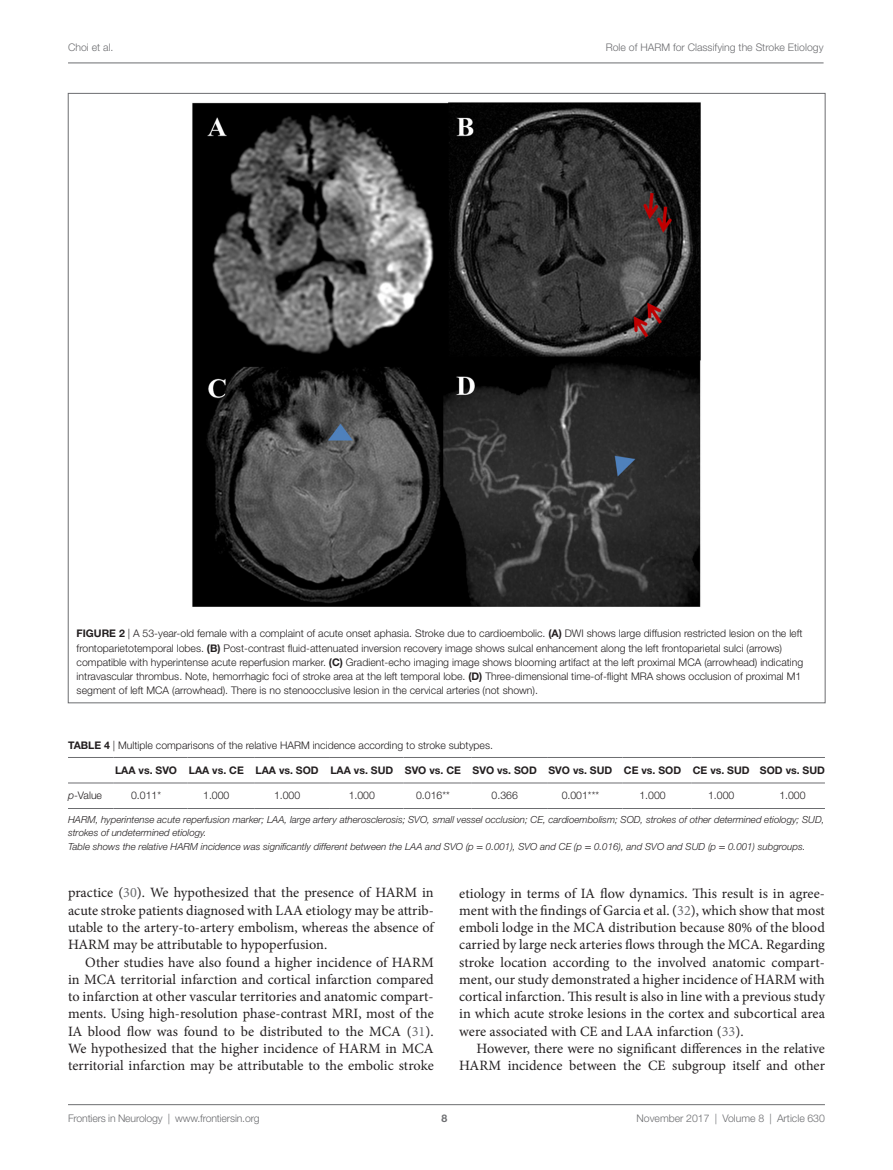
<style>
.page{position:relative;width:893px;height:1170px;background:#fff}
.page>*{position:absolute;margin:0;border:0;box-sizing:border-box;transform-origin:0 0}
.t1{font:14.25px/17.2px "Minion Pro";color:#231f20;text-align:justify}
.t2{font:300 10.5px/14.2px "Helvetica Neue LT Std";color:#231f20}
.t3{font:300 10.5px "Helvetica Neue LT Std";color:#6c6d70}
.t4{font:700 10.5px "Helvetica Neue LT Std";color:#231f20}
.t5{font:700 10.5px "Helvetica Neue LT Std";color:#6c6d70}
.t6{font:italic 300 9.75px/13.5px "Helvetica Neue LT Std";color:#231f20}
.s1{font-weight:700}
.s2{font-style:italic}
.s3{font-family:"STIX General";font-weight:400;font-style:normal}
.s4{color:#6c6d70}
</style>
<div class="page">
<hr style="left:68px;top:757px;width:46px;height:1px;background:#6c6d70">
<hr style="left:68px;top:782px;width:46px;height:1px;background:#6c6d70">
<hr style="left:114px;top:757px;width:73px;height:1px;background:#6c6d70">
<hr style="left:114px;top:782px;width:73px;height:1px;background:#6c6d70">
<hr style="left:187px;top:757px;width:67px;height:1px;background:#6c6d70">
<hr style="left:187px;top:782px;width:67px;height:1px;background:#6c6d70">
<hr style="left:254px;top:757px;width:75px;height:1px;background:#6c6d70">
<hr style="left:254px;top:782px;width:75px;height:1px;background:#6c6d70">
<hr style="left:329px;top:757px;width:75px;height:1px;background:#6c6d70">
<hr style="left:329px;top:782px;width:75px;height:1px;background:#6c6d70">
<hr style="left:404px;top:757px;width:67px;height:1px;background:#6c6d70">
<hr style="left:404px;top:782px;width:67px;height:1px;background:#6c6d70">
<hr style="left:471px;top:757px;width:76px;height:1px;background:#6c6d70">
<hr style="left:471px;top:782px;width:76px;height:1px;background:#6c6d70">
<hr style="left:547px;top:757px;width:76px;height:1px;background:#6c6d70">
<hr style="left:547px;top:782px;width:76px;height:1px;background:#6c6d70">
<hr style="left:623px;top:757px;width:68px;height:1px;background:#6c6d70">
<hr style="left:623px;top:782px;width:68px;height:1px;background:#6c6d70">
<hr style="left:691px;top:757px;width:69px;height:1px;background:#6c6d70">
<hr style="left:691px;top:782px;width:69px;height:1px;background:#6c6d70">
<hr style="left:760px;top:757px;width:65px;height:1px;background:#6c6d70">
<hr style="left:760px;top:782px;width:65px;height:1px;background:#6c6d70">
<hr style="left:68px;top:808px;width:46px;height:1px;background:#6c6d70">
<hr style="left:114px;top:808px;width:73px;height:1px;background:#6c6d70">
<hr style="left:187px;top:808px;width:67px;height:1px;background:#6c6d70">
<hr style="left:254px;top:808px;width:75px;height:1px;background:#6c6d70">
<hr style="left:329px;top:808px;width:75px;height:1px;background:#6c6d70">
<hr style="left:404px;top:808px;width:67px;height:1px;background:#6c6d70">
<hr style="left:471px;top:808px;width:76px;height:1px;background:#6c6d70">
<hr style="left:547px;top:808px;width:76px;height:1px;background:#6c6d70">
<hr style="left:623px;top:808px;width:68px;height:1px;background:#6c6d70">
<hr style="left:691px;top:808px;width:69px;height:1px;background:#6c6d70">
<hr style="left:760px;top:808px;width:65px;height:1px;background:#6c6d70">
<img style="left:192px;top:102px;width:509px;height:505px">
<hr style="left:68px;top:63px;width:756px;height:1px;background:#6c6d70">
<hr style="left:68px;top:1104px;width:757px;height:1px;background:#6c6d70">
<p class="t3" style="left:68px;top:41px;width:47px">Choi et al.</p>
<p class="t3" style="left:606px;top:41px;width:219px">Role of HARM for Classifying the Stroke Etiology</p>
<p class="t2" style="left:77px;top:626px;width:728px"><span class="s1">Figure 2</span> | A 53-year-old female with a complaint of acute onset aphasia. Stroke due to cardioembolic. <span class="s1">(A)</span> DWI shows large diffusion restricted lesion on the left frontoparietotemporal lobes. <span class="s1">(B)</span> Post-contrast fluid-attenuated inversion recovery image shows sulcal enhancement along the left frontoparietal sulci (arrows) compatible with hyperintense acute reperfusion marker. <span class="s1">(C)</span> Gradient-echo imaging image shows blooming artifact at the left proximal MCA (arrowhead) indicating intravascular thrombus. Note, hemorrhagic foci of stroke area at the left temporal lobe. <span class="s1">(D)</span> Three-dimensional time-of-flight MRA shows occlusion of proximal M1 segment of left MCA (arrowhead). There is no stenoocclusive lesion in the cervical arteries (not shown).</p>
<p class="t2" style="left:68px;top:738px;width:426px"><span class="s1">Table 4</span> | Multiple comparisons of the relative HARM incidence according to stroke subtypes.</p>
<p class="t4" style="left:115px;top:763px;width:8px">LAA</p>
<p class="t4" style="left:139px;top:763px;width:58px">vs. SVO LAA</p>
<p class="t4" style="left:212px;top:763px;width:25px">vs. CE</p>
<p class="t4" style="left:255px;top:763px;width:8px">LAA</p>
<p class="t4" style="left:279px;top:763px;width:60px">vs. SOD LAA</p>
<p class="t4" style="left:354px;top:763px;width:101px">vs. SUD SVO vs. CE</p>
<p class="t4" style="left:473px;top:763px;width:354px">SVO vs. SOD SVO vs. SUD CE vs. SOD CE vs. SUD SOD vs. SUD</p>
<p class="t2" style="left:68px;top:788px;width:36px"><span class="s2">p</span>-Value</p>
<p class="t2" style="left:131px;top:788px;width:31px">0.011*</p>
<p class="t2" style="left:203px;top:788px;width:28px">1.000</p>
<p class="t2" style="left:274px;top:788px;width:28px">1.000</p>
<p class="t2" style="left:349px;top:788px;width:28px">1.000</p>
<p class="t2" style="left:416px;top:788px;width:35px">0.016**</p>
<p class="t2" style="left:492px;top:788px;width:28px">0.366</p>
<p class="t2" style="left:562px;top:788px;width:39px">0.001***</p>
<p class="t2" style="left:639px;top:788px;width:28px">1.000</p>
<p class="t2" style="left:708px;top:788px;width:28px">1.000</p>
<p class="t2" style="left:779px;top:788px;width:28px">1.000</p>
<p class="t6" style="left:68px;top:812px;width:758px">HARM, hyperintense acute reperfusion marker; LAA, large artery atherosclerosis; SVO, small vessel occlusion; CE, cardioembolism; SOD, strokes of other determined etiology; SUD, strokes of undetermined etiology.<br>Table shows the relative HARM incidence was significantly different between the LAA and SVO (p <span class="s3">=</span> 0.001), SVO and CE (p <span class="s3">=</span> 0.016), and SVO and SUD (p <span class="s3">=</span> 0.001) subgroups.</p>
<p class="t1" style="left:68px;top:884px;width:367px">practice (<span class="s4">30</span>). We hypothesized that the presence of HARM in acute stroke patients diagnosed with LAA etiology may be attrib&shy;utable to the artery-to-artery embolism, whereas the absence of HARM may be attributable to hypoperfusion.</p>
<p class="t1" style="left:68px;top:953px;width:367px;text-indent:17px">Other studies have also found a higher incidence of HARM in MCA territorial infarction and cortical infarction compared to infarction at other vascular territories and anatomic compart&shy;ments. Using high-resolution phase-contrast MRI, most of the IA blood flow was found to be distributed to the MCA (<span class="s4">31</span>).<br>We hypothesized that the higher incidence of HARM in MCA territorial infarction may be attributable to the embolic stroke</p>
<p class="t1" style="left:459px;top:884px;width:367px">etiology in terms of IA flow dynamics. This result is in agree&shy;ment with the findings of Garcia et al. (<span class="s4">32</span>), which show that most emboli lodge in the MCA distribution because 80% of the blood carried by large neck arteries flows through the MCA. Regarding stroke location according to the involved anatomic compart&shy;ment, our study demonstrated a higher incidence of HARM with cortical infarction. This result is also in line with a previous study in which acute stroke lesions in the cortex and subcortical area were associated with CE and LAA infarction (<span class="s4">33</span>).</p>
<p class="t1" style="left:459px;top:1039px;width:367px;text-align:right">However, there were no significant differences in the relative<br>HARM incidence between the CE subgroup itself and other</p>
<p class="t3" style="left:68px;top:1111px;width:193px">Frontiers in Neurology | www.frontiersin.org</p>
<p class="t3" style="left:636px;top:1111px;width:190px">November 2017 | Volume 8 | Article 630</p>
<p class="t5" style="left:441px;top:1111px;width:7px">8</p>
</div>
